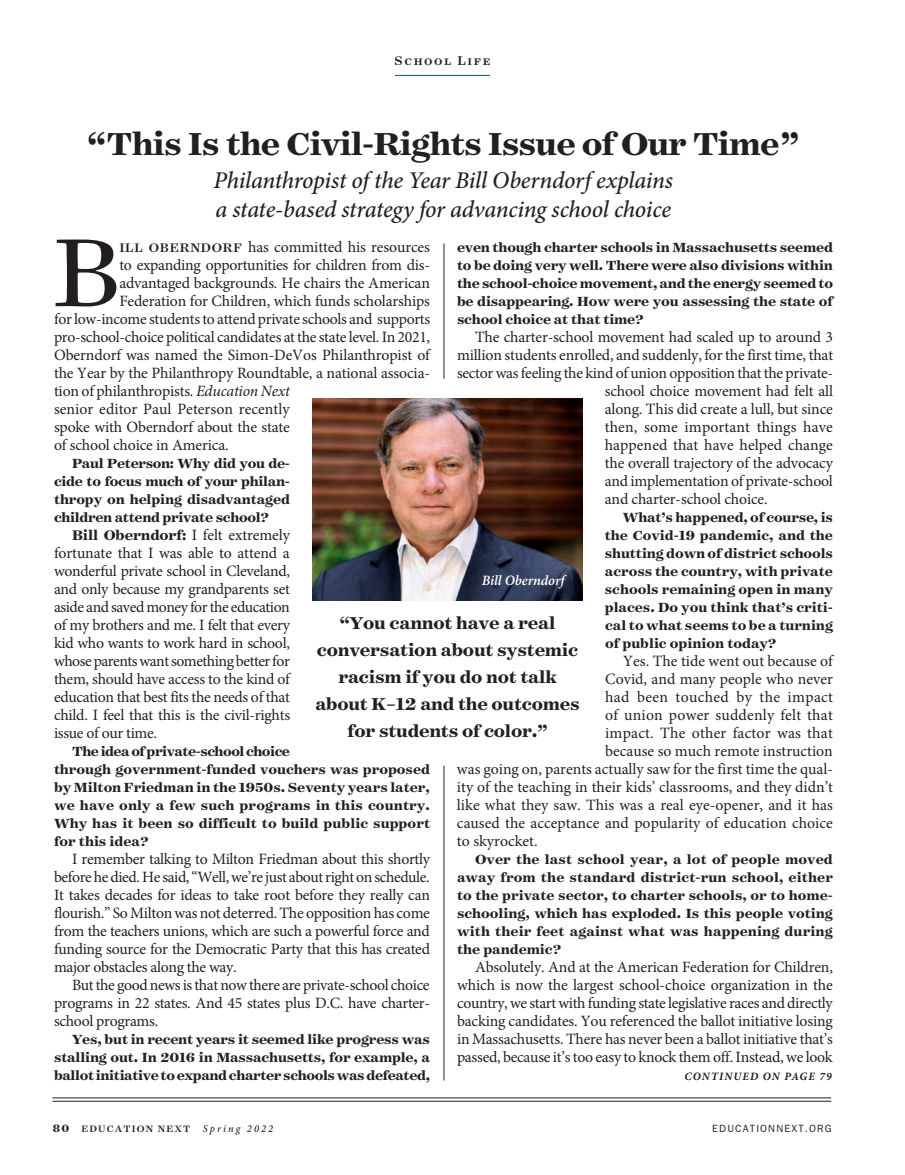
<style>
.page{position:relative;width:905px;height:1175px;background:#fff}
.page>*{position:absolute;margin:0;border:0;box-sizing:border-box;transform-origin:0 0}
.t1{font:109.5px "Surveyor Text";color:#231f20}
.t2{font:700 36px "Surveyor Text";letter-spacing:-.02em;color:#231f20}
.t3{font:italic 500 24px/28.5px "Minion Pro";letter-spacing:-.015em;color:#231f20}
.t4{font:700 19.5px/27px "Surveyor Text";letter-spacing:-.01em;color:#231f20;text-align:center}
.t5{font:15.75px/18px "Minion Pro";letter-spacing:-.01em;color:#231f20;text-align:justify}
.t6{font:15.75px "Minion Pro";letter-spacing:.015em;color:#231f20}
.t7{font:15.75px "Minion Pro";letter-spacing:.01em;color:#231f20}
.t8{font:700 15.75px "Surveyor Text";letter-spacing:-.005em;color:#231f20}
.t9{font:15.75px "Minion Pro";letter-spacing:.02em;color:#231f20}
.t10{font:700 15px/18px "Surveyor Text";color:#231f20;text-align:justify}
.t11{font:italic 600 14.25px "Minion Pro";letter-spacing:-.005em;color:#fff}
.t12{font:500 14.25px "Surveyor Text";letter-spacing:.11em;color:#231f20}
.t13{font:italic 700 11.25px "Minion Pro";letter-spacing:.1em;color:#231f20}
.t14{font:500 10.5px "Surveyor Text";letter-spacing:.11em;color:#231f20}
.t15{font:10.5px "Franklin Gothic";letter-spacing:.11em;color:#231f20}
.s1{font-family:"Surveyor Text";font-weight:500;font-size:14.1px}
.s2{font-style:italic}
.s3{font-family:"Minion Pro";font-weight:400}
.s4{font-weight:700;font-size:12px}
.s5{font-family:"Minion Pro";font-style:italic}
</style>
<div class="page">
<hr style="left:52px;top:1101px;width:779px;height:1px;background:#231f20">
<hr style="left:52px;top:1097px;width:779px;height:1px;background:#231f20">
<hr style="left:395px;top:75px;width:95px;height:1px;background:#005a74">
<hr style="left:443px;top:765px;width:1px;height:315px;background:#231f20">
<hr style="left:443px;top:243px;width:1px;height:135px;background:#231f20">
<img style="left:312px;top:398px;width:270px;height:202px">
<p class="t12" style="left:394px;top:51px;width:98px">School Life</p>
<h2 class="t2" style="left:87px;top:120px;width:713px">“This Is the Civil-Rights Issue of Our Time”</h2>
<h3 class="t3" style="left:213px;top:166px;width:461px">Philanthropist of the Year Bill Oberndorf explains a state-based strategy for advancing school choice</h3>
<h1 class="t1" style="left:54px;top:201px;width:69px">B</h1>
<p class="t5" style="left:119px;top:238px;width:312px"><span class="s1">ILL OBERNDORF</span> has committed his resources</p>
<p class="t10" style="left:457px;top:238px;width:377px">even though charter schools in Massachusetts seemed to be doing very well. There were also divisions within the school-choice movement, and the energy seemed to be disappearing. How were you assessing the state of school choice at that time?</p>
<p class="t5" style="left:475px;top:328px;width:359px">The charter-school movement had scaled up to around 3</p>
<p class="t5" style="left:457px;top:346px;width:377px">million students enrolled, and suddenly, for the first time, that</p>
<p class="t5" style="left:457px;top:364px;width:378px">sector was feeling the kind of union opposition that the private-</p>
<p class="t5" style="left:604px;top:382px;width:230px">school choice movement had felt all</p>
<p class="t5" style="left:604px;top:400px;width:230px">along. This did create a lull, but since</p>
<p class="t7" style="left:604px;top:416px;width:230px">then, some important things have</p>
<p class="t5" style="left:604px;top:436px;width:230px">happened that have helped change</p>
<p class="t5" style="left:604px;top:454px;width:229px">the overall trajectory of the advocacy</p>
<p class="t5" style="left:604px;top:472px;width:229px">and implementation of private-school</p>
<p class="t5" style="left:604px;top:490px;width:164px">and charter-school choice.</p>
<p class="t10" style="left:604px;top:508px;width:230px;text-indent:18px">What’s happened, of course, is the Covid-19 pandemic, and the shutting down of district schools across the country, with private schools remaining open in many places. Do you think that’s criti&shy;cal to what seems to be a turning of public opinion today?</p>
<p class="t5" style="left:623px;top:652px;width:211px">Yes. The tide went out because of</p>
<p class="t5" style="left:605px;top:670px;width:229px">Covid, and many people who never</p>
<p class="t9" style="left:605px;top:686px;width:229px">had been touched by the impact</p>
<p class="t6" style="left:605px;top:704px;width:229px">of union power suddenly felt that</p>
<p class="t6" style="left:605px;top:722px;width:229px">impact. The other factor was that</p>
<p class="t5" style="left:605px;top:742px;width:229px">because so much remote instruction</p>
<p class="t5" style="left:457px;top:760px;width:377px">was going on, parents actually saw for the first time the qual-</p>
<p class="t5" style="left:457px;top:778px;width:377px">ity of the teaching in their kids’ classrooms, and they didn’t</p>
<p class="t5" style="left:457px;top:796px;width:377px">like what they saw. This was a real eye-opener, and it has</p>
<p class="t5" style="left:457px;top:814px;width:377px">caused the acceptance and popularity of education choice</p>
<p class="t5" style="left:457px;top:832px;width:82px">to skyrocket.</p>
<p class="t10" style="left:457px;top:850px;width:377px;text-indent:18px">Over the last school year, a lot of people moved away from the standard district-run school, either to the private sector, to charter schools, or to home&shy;schooling, which has exploded. Is this people voting with their feet against what was happening during the pandemic?</p>
<p class="t5" style="left:457px;top:958px;width:377px;text-indent:18px">Absolutely. And at the American Federation for Children, which is now the largest school-choice organization in the country, we start with funding state legislative races and directly backing candidates. You referenced the ballot initiative losing in Massachusetts. There has never been a ballot initiative that’s passed, because it’s too easy to knock them off. Instead, we look</p>
<p class="t5" style="left:119px;top:256px;width:312px">to expanding opportunities for children from dis-</p>
<p class="t5" style="left:119px;top:274px;width:312px">advantaged backgrounds. He chairs the American</p>
<p class="t5" style="left:119px;top:292px;width:312px">Federation for Children, which funds scholarships</p>
<p class="t5" style="left:54px;top:310px;width:377px">for low-income students to attend private schools and supports</p>
<p class="t5" style="left:54px;top:328px;width:377px">pro-school-choice political candidates at the state level. In 2021,</p>
<p class="t5" style="left:54px;top:346px;width:377px">Oberndorf was named the Simon-DeVos Philanthropist of</p>
<p class="t5" style="left:54px;top:364px;width:377px">the Year by the Philanthropy Roundtable, a national associa-</p>
<p class="t5" style="left:54px;top:382px;width:237px">tion of philanthropists. <span class="s2">Education Next</span></p>
<p class="t5" style="left:54px;top:400px;width:237px">senior editor Paul Peterson recently</p>
<p class="t5" style="left:54px;top:418px;width:237px">spoke with Oberndorf about the state</p>
<p class="t5" style="left:54px;top:436px;width:176px">of school choice in America.</p>
<p class="t10" style="left:54px;top:454px;width:237px;text-indent:18px">Paul Peterson: Why did you de&shy;cide to focus much of your philan&shy;thropy on helping disadvantaged children attend private school?</p>
<p class="t8" style="left:72px;top:525px;width:219px">Bill Oberndorf: <span class="s3">I felt extremely</span></p>
<p class="t5" style="left:54px;top:544px;width:237px">fortunate that I was able to attend a wonderful private school in Cleveland, and only because my grandparents set aside and saved money for the education of my brothers and me. I felt that every kid who wants to work hard in school, whose parents want something better for them, should have access to the kind of education that best fits the needs of that child. I feel that this is the civil-rights issue of our time.</p>
<p class="t10" style="left:54px;top:742px;width:377px;text-align:left;text-indent:18px">The idea of private-school choice<br>through government-funded vouchers was proposed by Milton Friedman in the 1950s. Seventy years later, we have only a few such programs in this country.<br>Why has it been so difficult to build public support for this idea?</p>
<p class="t5" style="left:54px;top:850px;width:377px;text-indent:18px">I remember talking to Milton Friedman about this shortly before he died. He said, “Well, we’re just about right on schedule.<br>It takes decades for ideas to take root before they really can flourish.” So Milton was not deterred. The opposition has come from the teachers unions, which are such a powerful force and funding source for the Democratic Party that this has created major obstacles along the way.</p>
<p class="t5" style="left:54px;top:976px;width:377px;text-indent:18px">But the good news is that now there are private-school choice programs in 22 states. And 45 states plus D.C. have charter&shy;school programs.</p>
<p class="t10" style="left:54px;top:1030px;width:377px;text-indent:18px">Yes, but in recent years it seemed like progress was stalling out. In 2016 in Massachusetts, for example, a ballot initiative to expand charter schools was defeated,</p>
<p class="t11" style="left:481px;top:570px;width:84px">Bill Oberndorf</p>
<p class="t4" style="left:315px;top:609px;width:266px">“You cannot have a real conversation about systemic racism if you do not talk about K–12 and the outcomes for students of color.”</p>
<p class="t13" style="left:684px;top:1068px;width:149px">CONTINUED ON PAGE 79</p>
<p class="t14" style="left:53px;top:1122px;width:222px"><span class="s4">80</span> EDUCATION NEXT <span class="s5">Spring 2022</span></p>
<p class="t15" style="left:712px;top:1122px;width:121px">EDUCATIONNEXT.ORG</p>
</div>
